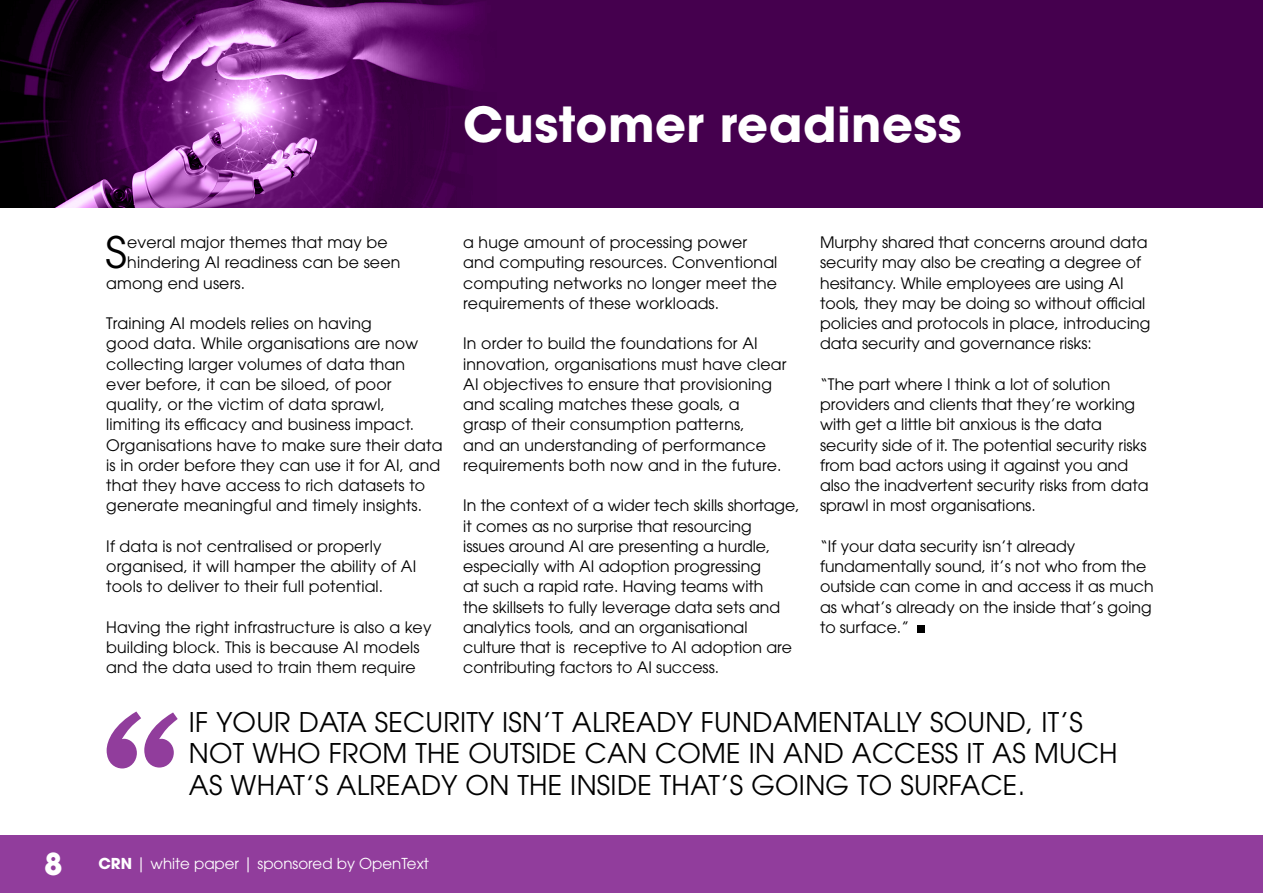
<style>
.page{position:relative;width:1263px;height:893px;background:#fff}
.page>*{position:absolute;margin:0;border:0;box-sizing:border-box;transform-origin:0 0}
.t1{font:700 48px "ITC Avant Garde Pro";letter-spacing:.01em;color:#fff}
.t2{font:43.05px "ITC Avant Garde Pro";color:#000}
.t3{font:27px/31.5px "ITC Avant Garde Pro";letter-spacing:.01em;color:#000}
.t4{font:15.75px/20.2px "ITC Avant Garde Pro";letter-spacing:.005em;color:#000}
.t5{font:15px "ITC Avant Garde Pro";color:#fff}
.s1{font-weight:700;font-size:30px}
.s2{font-weight:700}
</style>
<div class="page">
<hr style="left:1262px;top:0;width:1px;height:846px;background:#ff8000">
<svg style="left:0;top:0;width:1263px;height:208px;background:#4e0d57"></svg>
<div style="left:0;top:835px;width:1263px;height:58px;background:#913d9c"></div>
<svg style="left:107px;top:711px;width:71px;height:57px"></svg>
<hr style="left:1262px;top:835px;width:1px;height:58px;background:#ff8000">
<div style="left:917px;top:625px;width:8px;height:8px;background:#000"></div>
<h1 class="t1" style="left:463px;top:92px;width:500px">Customer readiness</h1>
<h2 class="t2" style="left:105px;top:226px;width:23px">S</h2>
<p class="t4" style="left:127px;top:232px;width:262px">everal major themes that may be</p>
<p class="t4" style="left:463px;top:232px;width:316px">a huge amount of processing power and computing resources. Conventional computing networks no longer meet the requirements of these workloads.</p>
<p class="t4" style="left:463px;top:333px;width:325px">In order to build the foundations for AI innovation, organisations must have clear AI objectives to ensure that provisioning and scaling matches these goals, a grasp of their consumption patterns,<br>and an understanding of performance requirements both now and in the future.</p>
<p class="t4" style="left:463px;top:495px;width:338px">In the context of a wider tech skills shortage, it comes as no surprise that resourcing<br>issues around AI are presenting a hurdle, especially with AI adoption progressing<br>at such a rapid rate. Having teams with<br>the skillsets to fully leverage data sets and analytics tools, and an organisational culture that is receptive to AI adoption are contributing factors to AI success.</p>
<h3 class="t3" style="left:189px;top:705px;width:930px">IF YOUR DATA SECURITY ISN’T ALREADY FUNDAMENTALLY SOUND, IT’S<br>NOT WHO FROM THE OUTSIDE CAN COME IN AND ACCESS IT AS MUCH<br>AS WHAT’S ALREADY ON THE INSIDE THAT’S GOING TO SURFACE.</h3>
<p class="t4" style="left:820px;top:232px;width:332px">Murphy shared that concerns around data security may also be creating a degree of hesitancy. While employees are using AI tools, they may be doing so without official policies and protocols in place, introducing data security and governance risks:</p>
<p class="t4" style="left:820px;top:374px;width:330px">“The part where I think a lot of solution providers and clients that they’re working with get a little bit anxious is the data security side of it. The potential security risks from bad actors using it against you and also the inadvertent security risks from data sprawl in most organisations.</p>
<p class="t4" style="left:820px;top:536px;width:335px">“If your data security isn’t already fundamentally sound, it’s not who from the outside can come in and access it as much as what’s already on the inside that’s going to surface.”</p>
<p class="t4" style="left:127px;top:252px;width:275px">hindering AI readiness can be seen</p>
<p class="t4" style="left:106px;top:272px;width:140px">among end users.</p>
<p class="t4" style="left:106px;top:313px;width:338px">Training AI models relies on having<br>good data. While organisations are now collecting larger volumes of data than ever before, it can be siloed, of poor quality, or the victim of data sprawl, limiting its efficacy and business impact.<br>Organisations have to make sure their data is in order before they can use it for AI, and that they have access to rich datasets to generate meaningful and timely insights.</p>
<p class="t4" style="left:106px;top:536px;width:311px">If data is not centralised or properly organised, it will hamper the ability of AI tools to deliver to their full potential.</p>
<p class="t4" style="left:106px;top:617px;width:327px">Having the right infrastructure is also a key building block. This is because AI models and the data used to train them require</p>
<p class="t5" style="left:44px;top:854px;width:386px"><span class="s1">8</span> <span class="s2">CRN</span> | white paper | sponsored by OpenText</p>
</div>
